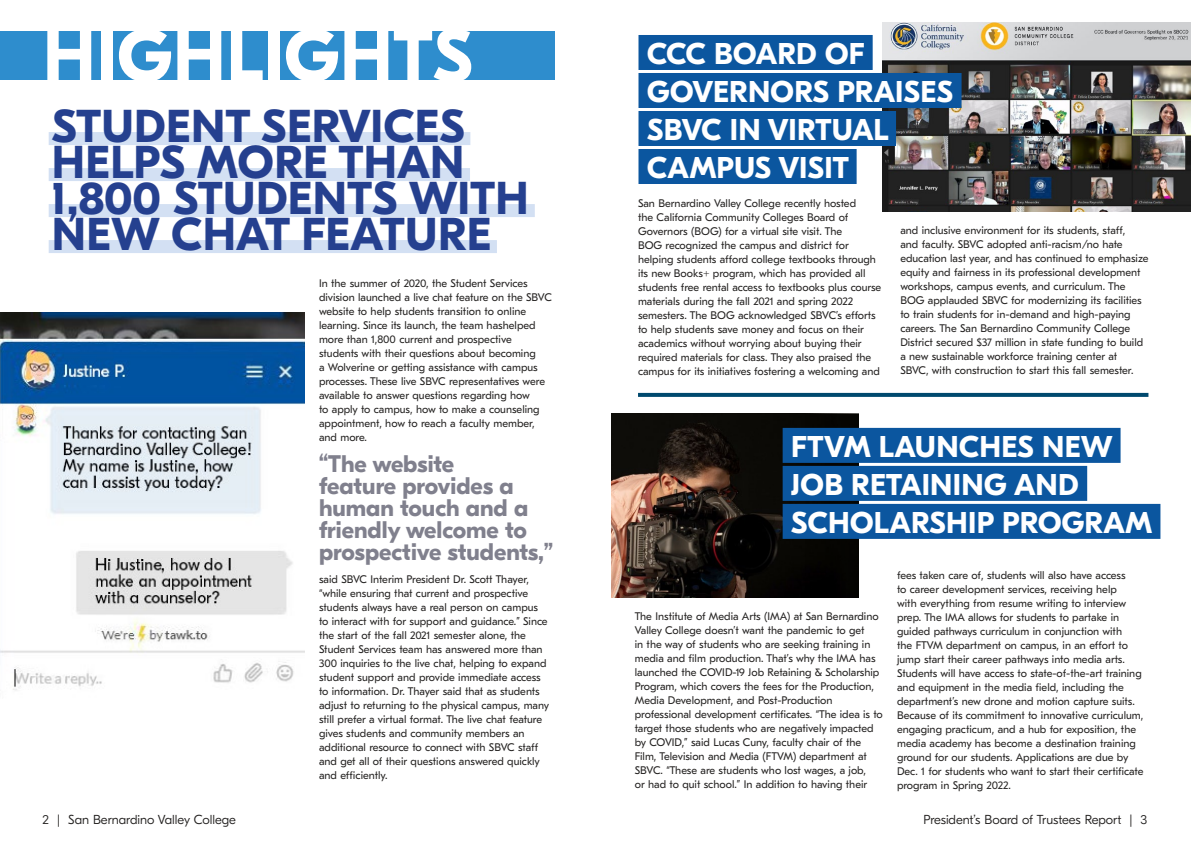
<style>
.page{position:relative;width:1191px;height:842px;background:#fff}
.page>*{position:absolute;margin:0;border:0;box-sizing:border-box;transform-origin:0 0}
.t1{font:700 73px "GT Eesti Pro Display";letter-spacing:.01em;color:#fff}
.t2{font:700 46px/36px "GT Eesti Pro Display";letter-spacing:.01em;color:#25408f}
.t3{font:700 30px/38px "GT Eesti Pro Display";letter-spacing:.01em;color:#fff}
.t4{font:700 24px/22px "GT Eesti Pro Display";color:#80808d}
.t5{font:300 13px "GT Eesti Pro Display";color:#232120}
.t6{font:11px/14px "GT Eesti Pro Text";color:#232120}
</style>
<div class="page">
<div style="left:0;top:31px;width:554px;height:48px;background:#2e8dcd"></div>
<img style="left:882px;top:23px;width:309px;height:188px">
<img style="left:611px;top:414px;width:247px;height:183px">
<div style="left:782px;top:428px;width:338px;height:35px;background:#0b569f"></div>
<div style="left:782px;top:466px;width:305px;height:35px;background:#0b569f"></div>
<div style="left:782px;top:504px;width:378px;height:35px;background:#0b569f"></div>
<svg style="left:638px;top:393px;width:510px;height:4px;fill:#00496e"></svg>
<img style="left:0;top:313px;width:305px;height:378px">
<div style="left:49px;top:132px;width:421px;height:13px;background:#d3e0f3"></div>
<div style="left:49px;top:168px;width:421px;height:13px;background:#d3e0f3"></div>
<div style="left:49px;top:204px;width:486px;height:13px;background:#d3e0f3"></div>
<div style="left:49px;top:240px;width:448px;height:13px;background:#d3e0f3"></div>
<div style="left:638px;top:35px;width:234px;height:35px;background:#0b569f"></div>
<div style="left:638px;top:73px;width:323px;height:35px;background:#0b569f"></div>
<div style="left:638px;top:111px;width:258px;height:35px;background:#0b569f"></div>
<div style="left:638px;top:149px;width:218px;height:35px;background:#0b569f"></div>
<h1 class="t1" style="left:43px;top:15px;width:431px">HIGHLIGHTS</h1>
<h2 class="t2" style="left:52px;top:109px;width:479px">STUDENT SERVICES<br>HELPS MORE THAN<br>1,800 STUDENTS WITH<br>NEW CHAT FEATURE</h2>
<p class="t6" style="left:319px;top:276px;width:234px">In the summer of 2020, the Student Services division launched a live chat feature on the SBVC website to help students transition to online learning. Since its launch, the team hashelped more than 1,800 current and prospective students with their questions about becoming<br>a Wolverine or getting assistance with campus processes. These live SBVC representatives were available to answer questions regarding how<br>to apply to campus, how to make a counseling appointment, how to reach a faculty member, and more.</p>
<h3 class="t4" style="left:319px;top:453px;width:235px">“The website<br>feature provides a human touch and a friendly welcome to prospective students,”</h3>
<p class="t6" style="left:319px;top:572px;width:232px">said SBVC Interim President Dr. Scott Thayer, “while ensuring that current and prospective students always have a real person on campus to interact with for support and guidance.” Since the start of the fall 2021 semester alone, the Student Services team has answered more than 300 inquiries to the live chat, helping to expand student support and provide immediate access to information. Dr. Thayer said that as students adjust to returning to the physical campus, many still prefer a virtual format. The live chat feature gives students and community members an additional resource to connect with SBVC staff and get all of their questions answered quickly and efficiently.</p>
<h3 class="t3" style="left:647px;top:36px;width:307px">CCC BOARD OF<br>GOVERNORS PRAISES<br>SBVC IN VIRTUAL<br>CAMPUS VISIT</h3>
<p class="t6" style="left:638px;top:196px;width:245px">San Bernardino Valley College recently hosted<br>the California Community Colleges Board of Governors (BOG) for a virtual site visit. The<br>BOG recognized the campus and district for helping students afford college textbooks through its new Books+ program, which has provided all students free rental access to textbooks plus course materials during the fall 2021 and spring 2022 semesters. The BOG acknowledged SBVC’s efforts to help students save money and focus on their academics without worrying about buying their required materials for class. They also praised the campus for its initiatives fostering a welcoming and</p>
<p class="t6" style="left:900px;top:223px;width:250px">and inclusive environment for its students, staff,<br>and faculty. SBVC adopted anti-racism/no hate education last year, and has continued to emphasize equity and fairness in its professional development workshops, campus events, and curriculum. The BOG applauded SBVC for modernizing its facilities to train students for in-demand and high-paying careers. The San Bernardino Community College District secured $37 million in state funding to build a new sustainable workforce training center at SBVC, with construction to start this fall semester.</p>
<h3 class="t3" style="left:791px;top:428px;width:362px">FTVM LAUNCHES NEW<br>JOB RETAINING AND<br>SCHOLARSHIP PROGRAM</h3>
<p class="t6" style="left:635px;top:609px;width:250px">The Institute of Media Arts (IMA) at San Bernardino Valley College doesn’t want the pandemic to get<br>in the way of students who are seeking training in media and film production. That’s why the IMA has launched the COVID-19 Job Retaining &amp; Scholarship Program, which covers the fees for the Production, Media Development, and Post-Production professional development certificates. “The idea is to target those students who are negatively impacted by COVID,” said Lucas Cuny, faculty chair of the Film, Television and Media (FTVM) department at SBVC. “These are students who lost wages, a job,<br>or had to quit school.” In addition to having their</p>
<p class="t6" style="left:897px;top:568px;width:248px">fees taken care of, students will also have access<br>to career development services, receiving help<br>with everything from resume writing to interview prep. The IMA allows for students to partake in guided pathways curriculum in conjunction with<br>the FTVM department on campus, in an effort to jump start their career pathways into media arts.<br>Students will have access to state-of-the-art training and equipment in the media field, including the department’s new drone and motion capture suits.<br>Because of its commitment to innovative curriculum, engaging practicum, and a hub for exposition, the media academy has become a destination training ground for our students. Applications are due by Dec. 1 for students who want to start their certificate program in Spring 2022.</p>
<p class="t5" style="left:43px;top:812px;width:195px">2 | San Bernardino Valley College</p>
<p class="t5" style="left:923px;top:812px;width:225px">President’s Board of Trustees Report | 3</p>
</div>
